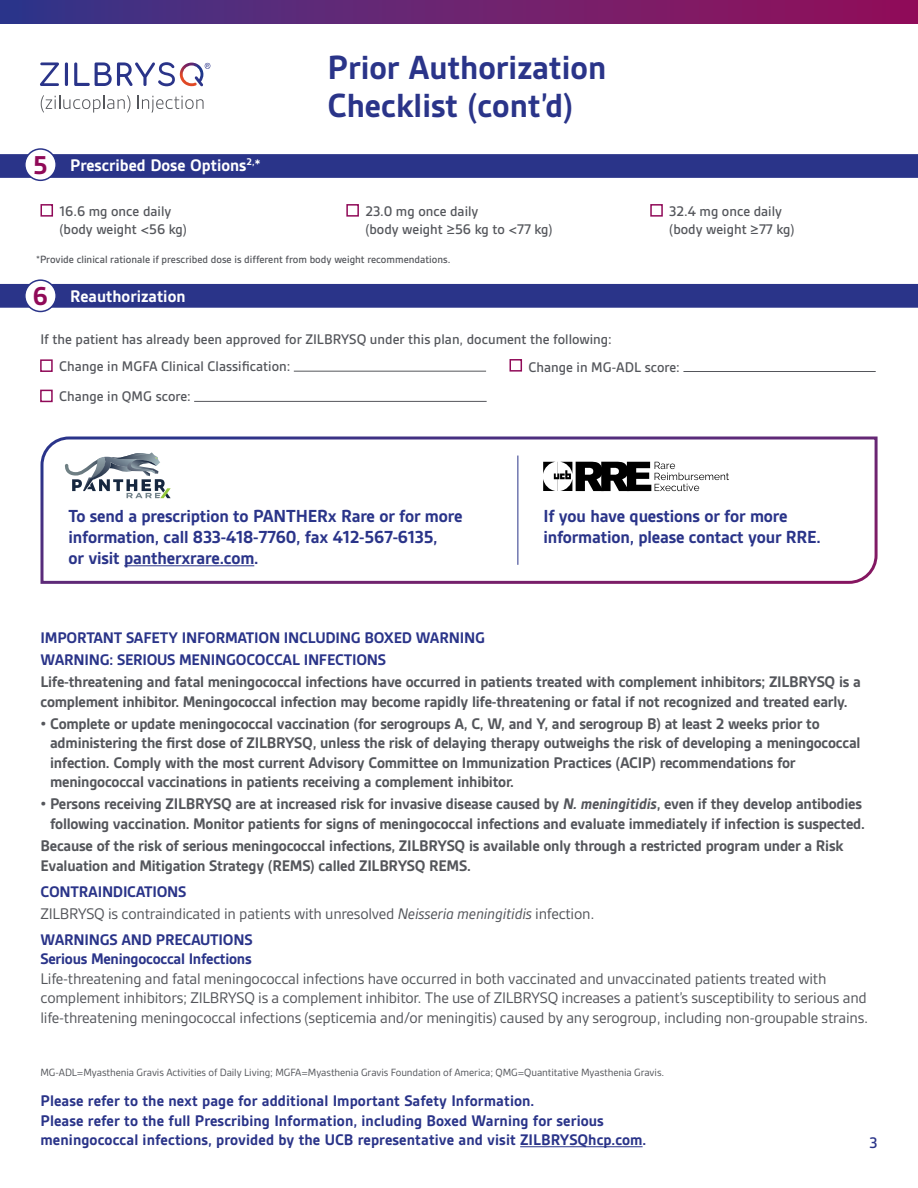
<style>
.page{position:relative;width:918px;height:1188px;background:#fff}
.page>*{position:absolute;margin:0;border:0;box-sizing:border-box;transform-origin:0 0}
.t1{font:700 36px/37.5px "Gesta";color:#2a3489}
.t2{font:700 27.75px "Gesta";color:#900a58}
.t3{font:700 18.75px/21px "Gesta";letter-spacing:-.01em;color:#2a3489}
.t4{font:700 18px "Gesta";color:#fff}
.t5{font:700 16.5px/19.5px "Gesta";letter-spacing:-.015em;color:#54565b}
.t6{font:16.5px/19.5px "Gesta";letter-spacing:-.015em;color:#54565b}
.t7{font:700 16.5px/19.5px "Gesta";color:#2a3489}
.t8{font:500 16.5px "Gesta";color:#2a3489}
.t9{font:500 15px/18px "Gesta";color:#54565b}
.t10{font:11.25px "Gesta";letter-spacing:-.01em;color:#54565b}
.t11{font:500 11.25px "Gesta";color:#54565b}
.s1{font-size:27.75px;color:#900a58}
.s2{font-style:italic}
.s3{font-weight:700;color:#2a3489}
</style>
<div class="page">
<div style="left:0;top:0;width:918px;height:24px;background:linear-gradient(to right,#37378a,#990f58)"></div>
<svg style="left:41px;top:95px;width:89px;height:18px"></svg>
<svg style="left:138px;top:96px;width:66px;height:17px"></svg>
<svg style="left:40px;top:62px;width:19px;height:24px"></svg>
<svg style="left:65px;top:62px;width:3px;height:24px"></svg>
<svg style="left:74px;top:62px;width:136px;height:24px"></svg>
<div style="left:0;top:284px;width:918px;height:24px;background:#2a3489"></div>
<div style="left:25px;top:280px;width:31px;height:31px;background:#fff;border-radius:50%"></div>
<div style="left:24px;top:279px;width:33px;height:33px;border:2px solid #2a3489;border-radius:50%"></div>
<div style="left:40px;top:359px;width:13px;height:13px;border:2px solid #900a58"></div>
<hr style="left:294px;top:371px;width:192px;height:1px;background:#54565b">
<div style="left:40px;top:390px;width:13px;height:12px;border:2px solid #900a58"></div>
<hr style="left:194px;top:401px;width:293px;height:1px;background:#54565b">
<div style="left:510px;top:359px;width:12px;height:13px;border:2px solid #900a58"></div>
<hr style="left:683px;top:371px;width:193px;height:1px;background:#54565b">
<svg style="left:0;top:154px;width:918px;height:24px;background:#2c358a"></svg>
<div style="left:25px;top:149px;width:31px;height:31px;background:#fff;border-radius:50%"></div>
<div style="left:24px;top:148px;width:33px;height:33px;border:2px solid #2a3489;border-radius:50%"></div>
<div style="left:346px;top:204px;width:13px;height:13px;border:2px solid #900a58"></div>
<div style="left:40px;top:204px;width:13px;height:13px;border:2px solid #900a58"></div>
<div style="left:650px;top:204px;width:13px;height:13px;border:2px solid #900a58"></div>
<svg style="left:40px;top:436px;width:838px;height:148px"></svg>
<hr style="left:124px;top:565px;width:130px;height:1px;background:#2a3489">
<svg style="left:65px;top:452px;width:106px;height:46px"></svg>
<hr style="left:518px;top:456px;width:1px;height:109px;background:#2a3489">
<svg style="left:543px;top:462px;width:186px;height:29px"></svg>
<hr style="left:520px;top:1146px;width:123px;height:1px;background:#2a3489">
<h2 class="t2" style="left:33px;top:149px;width:16px">5</h2>
<p class="t4" style="left:70px;top:155px;width:192px">Prescribed Dose Options<sup>2,</sup>*</p>
<h1 class="t1" style="left:327px;top:49px;width:280px">Prior Authorization<br>Checklist (cont’d)</h1>
<p class="t9" style="left:365px;top:202px;width:189px">23.0 mg once daily<br>(body weight ≥56 kg to &lt;77 kg)</p>
<p class="t11" style="left:36px;top:253px;width:416px">*Provide clinical rationale if prescribed dose is different from body weight recommendations.</p>
<p class="t9" style="left:60px;top:202px;width:129px">16.6 mg once daily (body weight &lt;56 kg)</p>
<p class="t9" style="left:669px;top:202px;width:127px">32.4 mg once daily (body weight ≥77 kg)</p>
<p class="t4" style="left:33px;top:286px;width:154px"><span class="s1">6</span> Reauthorization</p>
<p class="t9" style="left:59px;top:326px;width:554px;line-height:26.5px;text-indent:-19px">If the patient has already been approved for ZILBRYSQ under this plan, document the following:<br>Change in MGFA Clinical Classification:</p>
<p class="t9" style="left:59px;top:387px;width:133px">Change in QMG score:</p>
<p class="t9" style="left:529px;top:358px;width:153px">Change in MG-ADL score:</p>
<p class="t3" style="left:69px;top:505px;width:395px">To send a prescription to PANTHERx Rare or for more information, call 833-418-7760, fax 412-567-6135,<br>or visit pantherxrare.com.</p>
<p class="t3" style="left:543px;top:505px;width:279px">If you have questions or for more information, please contact your RRE.</p>
<p class="t7" style="left:41px;top:626px;width:446px;line-height:22.2px">IMPORTANT SAFETY INFORMATION INCLUDING BOXED WARNING<br>WARNING: SERIOUS MENINGOCOCCAL INFECTIONS</p>
<p class="t5" style="left:41px;top:672px;width:822px">Life-threatening and fatal meningococcal infections have occurred in patients treated with complement inhibitors; ZILBRYSQ is a complement inhibitor. Meningococcal infection may become rapidly life-threatening or fatal if not recognized and treated early.</p>
<p class="t5" style="left:50px;top:714px;width:812px;text-indent:-10px">• Complete or update meningococcal vaccination (for serogroups A, C, W, and Y, and serogroup B) at least 2 weeks prior to administering the first dose of ZILBRYSQ, unless the risk of delaying therapy outweighs the risk of developing a meningococcal infection. Comply with the most current Advisory Committee on Immunization Practices (ACIP) recommendations for meningococcal vaccinations in patients receiving a complement inhibitor.</p>
<p class="t5" style="left:41px;top:794px;width:826px;text-align:center">• Persons receiving ZILBRYSQ are at increased risk for invasive disease caused by <span class="s2">N. meningitidis</span>, even if they develop antibodies following vaccination. Monitor patients for signs of meningococcal infections and evaluate immediately if infection is suspected.</p>
<p class="t5" style="left:41px;top:836px;width:804px">Because of the risk of serious meningococcal infections, ZILBRYSQ is available only through a restricted program under a Risk<br>Evaluation and Mitigation Strategy (REMS) called ZILBRYSQ REMS.</p>
<p class="t6" style="left:41px;top:881px;width:555px;line-height:21.6px"><span class="s3">CONTRAINDICATIONS<br></span>ZILBRYSQ is contraindicated in patients with unresolved <span class="s2">Neisseria meningitidis</span> infection.</p>
<p class="t7" style="left:41px;top:930px;width:214px">WARNINGS AND PRECAUTIONS<br>Serious Meningococcal Infections</p>
<p class="t6" style="left:41px;top:969px;width:829px">Life-threatening and fatal meningococcal infections have occurred in both vaccinated and unvaccinated patients treated with complement inhibitors; ZILBRYSQ is a complement inhibitor. The use of ZILBRYSQ increases a patient’s susceptibility to serious and life-threatening meningococcal infections (septicemia and/or meningitis) caused by any serogroup, including non-groupable strains.</p>
<p class="t10" style="left:40px;top:1066px;width:625px">MG-ADL=Myasthenia Gravis Activities of Daily Living; MGFA=Myasthenia Gravis Foundation of America; QMG=Quantitative Myasthenia Gravis.</p>
<p class="t7" style="left:40px;top:1091px;width:607px">Please refer to the next page for additional Important Safety Information.<br>Please refer to the full Prescribing Information, including Boxed Warning for serious meningococcal infections, provided by the UCB representative and visit ZILBRYSQhcp.com.</p>
<p class="t8" style="left:870px;top:1133px;width:9px">3</p>
</div>
